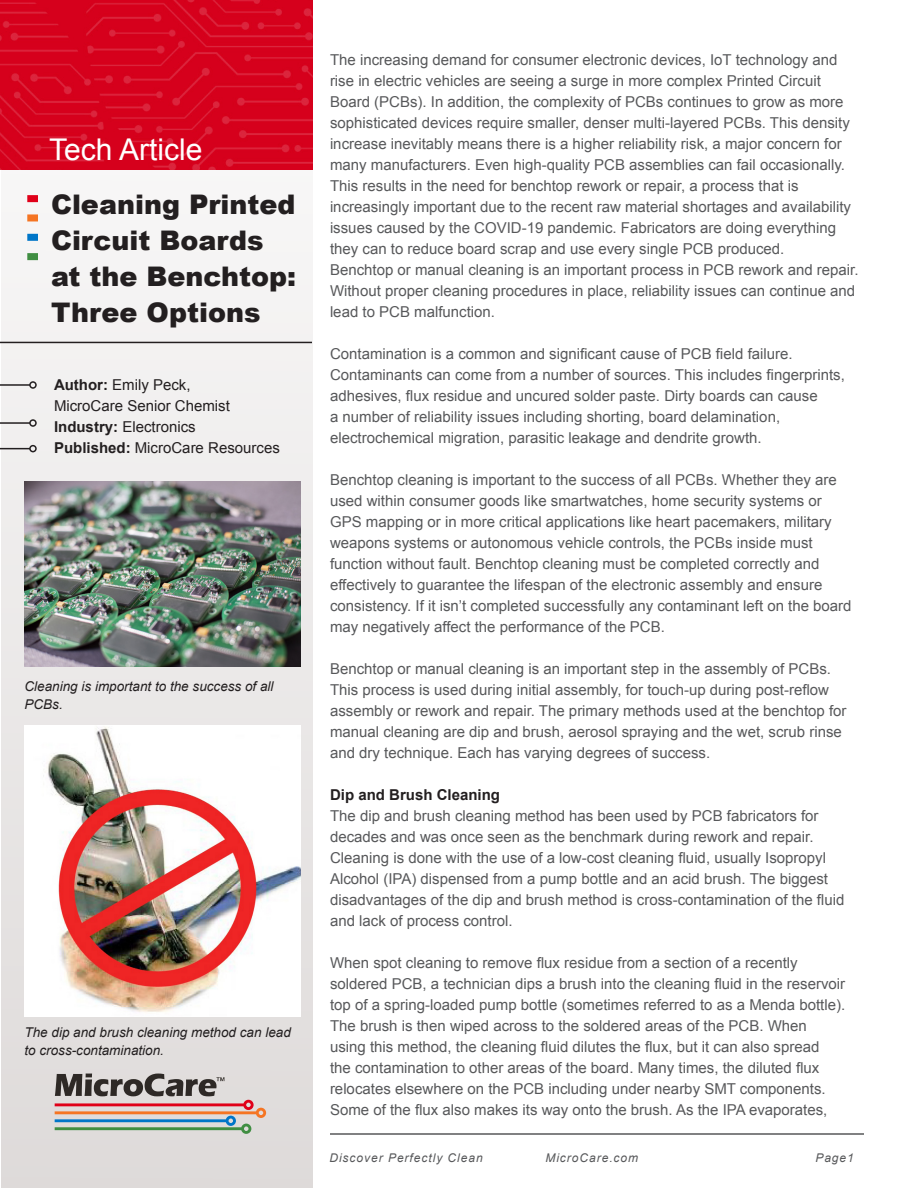
<style>
.page{position:relative;width:918px;height:1188px;background:#fff}
.page>*{position:absolute;margin:0;border:0;box-sizing:border-box;transform-origin:0 0}
.t1{font:30px "Arial";color:#fff}
.t2{font:900 27px/36px "Arial";color:#231f20}
.t3{font:15px/21px "Arial";color:#57585a}
.t4{font:15px/21px "Arial";color:#231f20}
.t5{font:700 15px "Arial";color:#231f20}
.t6{font:italic 13.5px/18px "Arial";color:#231f20}
.t7{font:italic 12px "Arial";letter-spacing:.08em;color:#57585a}
.s1{font-weight:700}
</style>
<div class="page">
<svg style="left:1px;top:169px;width:312px;height:1019px;fill:#f0efee"></svg>
<svg style="left:55px;top:1074px;width:211px;height:60px;background:#b4a9a5"></svg>
<img style="left:1px;top:0;width:312px;height:169px">
<svg style="left:27px;top:186px;width:10px;height:81px"></svg>
<hr style="left:0;top:342px;width:312px;height:1px;background:#231f20">
<hr style="left:0;top:384px;width:30px;height:2px;background:#231f20">
<div style="left:29px;top:381px;width:8px;height:8px;border:2px solid #231f20;border-radius:50%"></div>
<hr style="left:0;top:422px;width:30px;height:2px;background:#231f20">
<div style="left:29px;top:419px;width:8px;height:8px;border:2px solid #231f20;border-radius:50%"></div>
<hr style="left:0;top:448px;width:30px;height:1px;background:#231f20">
<div style="left:29px;top:445px;width:8px;height:7px;border:2px solid #231f20;border-radius:50%"></div>
<hr style="left:330px;top:1133px;width:534px;height:2px;background:#57585a">
<img style="left:25px;top:482px;width:276px;height:184px">
<img style="left:25px;top:726px;width:276px;height:291px">
<p class="t1" style="left:49px;top:130px;width:155px">Tech Article</p>
<p class="t2" style="left:51px;top:185px;width:247px">Cleaning Printed<br>Circuit Boards at the Benchtop:<br>Three Options</p>
<p class="t4" style="left:54px;top:375px;width:177px"><span class="s1">Author:</span> Emily Peck,<br>MicroCare Senior Chemist</p>
<p class="t4" style="left:54px;top:417px;width:143px"><span class="s1">Industry:</span> Electronics</p>
<p class="t4" style="left:54px;top:438px;width:227px"><span class="s1">Published:</span> MicroCare Resources</p>
<p class="t6" style="left:25px;top:677px;width:251px">Cleaning is important to the success of all<br>PCBs.</p>
<p class="t6" style="left:25px;top:1023px;width:268px">The dip and brush cleaning method can lead to cross-contamination.</p>
<p class="t3" style="left:330px;top:49px;width:523px">The increasing demand for consumer electronic devices, IoT technology and rise in electric vehicles are seeing a surge in more complex Printed Circuit Board (PCBs). In addition, the complexity of PCBs continues to grow as more sophisticated devices require smaller, denser multi-layered PCBs. This density increase inevitably means there is a higher reliability risk, a major concern for many manufacturers. Even high-quality PCB assemblies can fail occasionally.<br>This results in the need for benchtop rework or repair, a process that is increasingly important due to the recent raw material shortages and availability issues caused by the COVID-19 pandemic. Fabricators are doing everything they can to reduce board scrap and use every single PCB produced.</p>
<p class="t3" style="left:330px;top:259px;width:530px">Benchtop or manual cleaning is an important process in PCB rework and repair.<br>Without proper cleaning procedures in place, reliability issues can continue and lead to PCB malfunction.</p>
<p class="t3" style="left:330px;top:343px;width:516px">Contamination is a common and significant cause of PCB field failure.<br>Contaminants can come from a number of sources. This includes fingerprints, adhesives, flux residue and uncured solder paste. Dirty boards can cause<br>a number of reliability issues including shorting, board delamination, electrochemical migration, parasitic leakage and dendrite growth.</p>
<p class="t3" style="left:330px;top:469px;width:523px">Benchtop cleaning is important to the success of all PCBs. Whether they are used within consumer goods like smartwatches, home security systems or GPS mapping or in more critical applications like heart pacemakers, military weapons systems or autonomous vehicle controls, the PCBs inside must function without fault. Benchtop cleaning must be completed correctly and effectively to guarantee the lifespan of the electronic assembly and ensure consistency. If it isn’t completed successfully any contaminant left on the board may negatively affect the performance of the PCB.</p>
<p class="t3" style="left:330px;top:658px;width:518px">Benchtop or manual cleaning is an important step in the assembly of PCBs.<br>This process is used during initial assembly, for touch-up during post-reflow assembly or rework and repair. The primary methods used at the benchtop for manual cleaning are dip and brush, aerosol spraying and the wet, scrub rinse and dry technique. Each has varying degrees of success.</p>
<p class="t5" style="left:330px;top:785px;width:172px">Dip and Brush Cleaning</p>
<p class="t3" style="left:330px;top:805px;width:490px">The dip and brush cleaning method has been used by PCB fabricators for decades and was once seen as the benchmark during rework and repair.</p>
<p class="t3" style="left:330px;top:847px;width:516px">Cleaning is done with the use of a low-cost cleaning fluid, usually Isopropyl Alcohol (IPA) dispensed from a pump bottle and an acid brush. The biggest disadvantages of the dip and brush method is cross-contamination of the fluid and lack of process control.</p>
<p class="t3" style="left:330px;top:952px;width:517px">When spot cleaning to remove flux residue from a section of a recently soldered PCB, a technician dips a brush into the cleaning fluid in the reservoir top of a spring-loaded pump bottle (sometimes referred to as a Menda bottle).<br>The brush is then wiped across to the soldered areas of the PCB. When using this method, the cleaning fluid dilutes the flux, but it can also spread<br>the contamination to other areas of the board. Many times, the diluted flux relocates elsewhere on the PCB including under nearby SMT components.<br>Some of the flux also makes its way onto the brush. As the IPA evaporates,</p>
<p class="t7" style="left:329px;top:1150px;width:155px">Discover Perfectly Clean</p>
<p class="t7" style="left:545px;top:1150px;width:94px">MicroCare.com</p>
<p class="t7" style="left:815px;top:1150px;width:40px">Page1</p>
</div>
